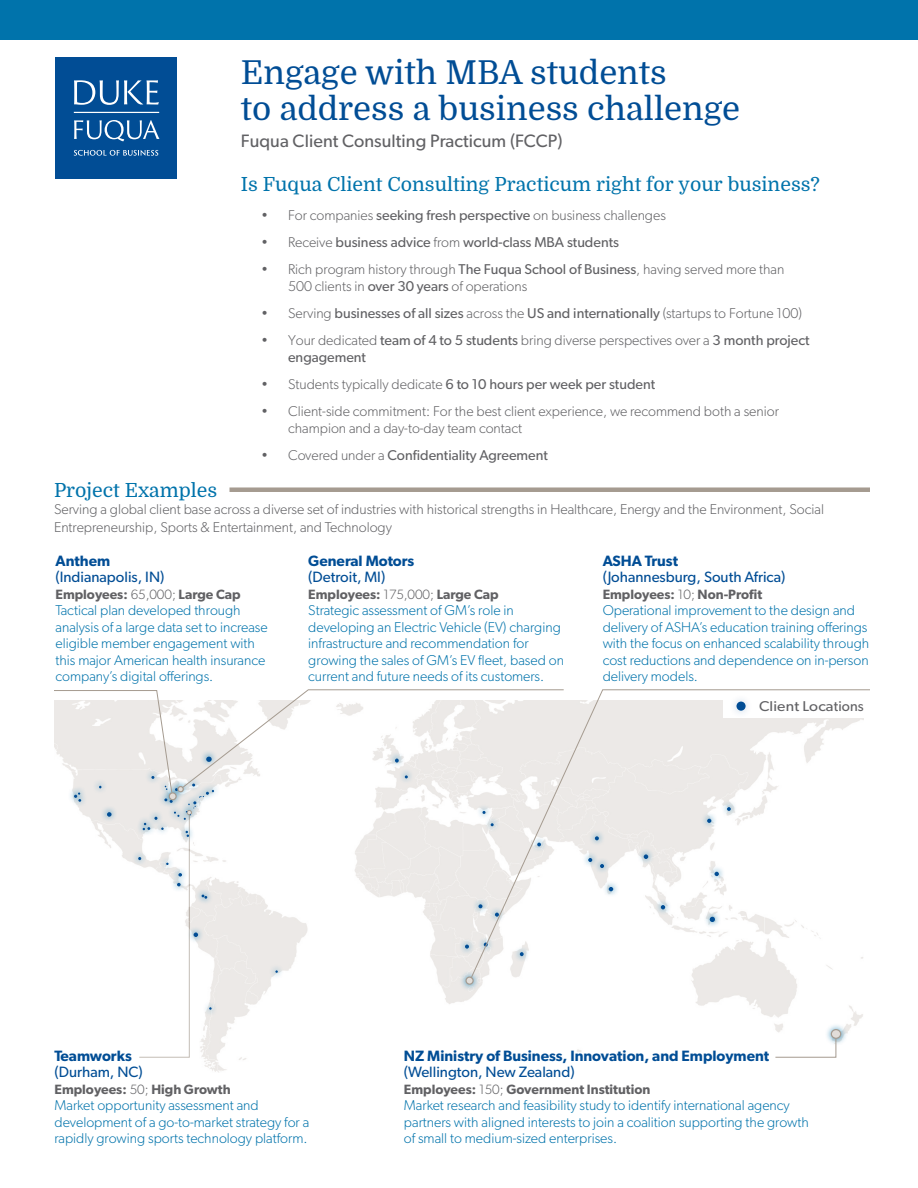
<style>
.page{position:relative;width:918px;height:1188px;background:#fff}
.page>*{position:absolute;margin:0;border:0;box-sizing:border-box;transform-origin:0 0}
.t1{font:33px/36px "Domine";color:#014d95}
.t2{font:19.5px "Domine";color:#0073ab}
.t3{font:18px "Gibson";letter-spacing:.005em;color:#616164}
.t4{font:15px "Gibson";color:#014d95}
.t5{font:600 15px "Gibson";color:#014d95}
.t6{font:300 14.25px/16.5px "Gibson";color:#0073ab}
.t7{font:300 14.25px/17.2px "Gibson";color:#616164}
.t8{font:14.25px "Gibson";color:#616164}
.t9{font:14.25px "Gibson";color:#616164;scale:1.1 1}
.t10{font:600 13.5px "Gibson";color:#616164}
.s1{font-weight:400}
.s2{font-weight:300}
</style>
<div class="page">
<div style="left:0;top:0;width:918px;height:40px;background:#0073ab"></div>
<div style="left:56px;top:57px;width:121px;height:122px;background:#014d95"></div>
<svg style="left:74px;top:80px;width:85px;height:76px"></svg>
<div style="left:230px;top:487px;width:640px;height:5px;background:#a59b90"></div>
<div style="left:67px;top:750px;width:781px;height:296px;background:#0073ab;opacity:.71"></div>
<div style="left:831px;top:1030px;width:10px;height:8px;background:#e1ddd9;border-radius:50%"></div>
<div style="left:831px;top:1029px;width:10px;height:10px;border:1px solid #a59b90;border-radius:50%"></div>
<svg style="left:775px;top:1038px;width:62px;height:20px"></svg>
<svg style="left:54px;top:689px;width:510px;height:369px"></svg>
<svg style="left:470px;top:689px;width:400px;height:290px"></svg>
<div style="left:724px;top:696px;width:159px;height:21px;background:#fff"></div>
<div style="left:729px;top:694px;width:24px;height:24px;background:#fbfcfd"></div>
<div style="left:737px;top:702px;width:9px;height:9px;background:#014d95;border-radius:50%"></div>
<h1 class="t1" style="left:241px;top:55px;width:501px">Engage with MBA students<br>to address a business challenge</h1>
<p class="t3" style="left:241px;top:130px;width:323px">Fuqua Client Consulting Practicum (FCCP)</p>
<h2 class="t2" style="left:241px;top:173px;width:581px">Is Fuqua Client Consulting Practicum right for your business?</h2>
<p class="t7" style="left:261px;top:206px;width:406px">• For companies <span class="s1">seeking fresh perspective</span> on business challenges</p>
<p class="t8" style="left:261px;top:233px;width:359px"><span class="s2">• Receive</span> business advice <span class="s2">from</span> world-class MBA students</p>
<p class="t7" style="left:288px;top:260px;width:498px;text-indent:-27px">• Rich program history through <span class="s1">The Fuqua School of Business</span>, having served more than<br>500 clients in <span class="s1">over 30 years</span> of operations</p>
<p class="t8" style="left:261px;top:304px;width:542px"><span class="s2">• Serving</span> businesses of all sizes <span class="s2">across the</span> US and internationally <span class="s2">(startups to Fortune 100)</span></p>
<p class="t7" style="left:288px;top:331px;width:523px;text-indent:-27px">• Your dedicated <span class="s1">team of 4 to 5 students</span> bring diverse perspectives over a <span class="s1">3 month project engagement</span></p>
<p class="t8" style="left:261px;top:376px;width:396px"><span class="s2">• Students typically dedicate</span> 6 to 10 hours per week per student</p>
<p class="t7" style="left:288px;top:402px;width:492px;text-indent:-27px">• Client-side commitment: For the best client experience, we recommend both a senior champion and a day-to-day team contact</p>
<p class="t8" style="left:261px;top:447px;width:288px"><span class="s2">• Covered under a</span> Confidentiality Agreement</p>
<h2 class="t2" style="left:54px;top:480px;width:165px">Project Examples</h2>
<p class="t7" style="left:54px;top:501px;width:772px">Serving a global client base across a diverse set of industries with historical strengths in Healthcare, Energy and the Environment, Social<br>Entrepreneurship, Sports &amp; Entertainment, and Technology</p>
<p class="t5" style="left:308px;top:551px;width:107px">General Motors</p>
<p class="t4" style="left:308px;top:568px;width:79px">(Detroit, MI)</p>
<p class="t10" style="left:308px;top:586px;width:192px">Employees: <span class="s2">175,000;</span> Large Cap</p>
<p class="t6" style="left:308px;top:602px;width:257px">Strategic assessment of GM’s role in developing an Electric Vehicle (EV) charging infrastructure and recommendation for growing the sales of GM’s EV fleet, based on current and future needs of its customers.</p>
<p class="t5" style="left:603px;top:551px;width:77px">ASHA Trust</p>
<p class="t4" style="left:603px;top:568px;width:184px">(Johannesburg, South Africa)</p>
<p class="t10" style="left:603px;top:586px;width:161px">Employees: <span class="s2">10;</span> Non-Profit</p>
<p class="t6" style="left:603px;top:602px;width:268px">Operational improvement to the design and delivery of ASHA’s education training offerings with the focus on enhanced scalability through cost reductions and dependence on in-person delivery models.</p>
<p class="t5" style="left:56px;top:551px;width:56px">Anthem</p>
<p class="t4" style="left:56px;top:568px;width:110px">(Indianapolis, IN)</p>
<p class="t10" style="left:56px;top:586px;width:187px">Employees: <span class="s2">65,000;</span> Large Cap</p>
<p class="t6" style="left:56px;top:602px;width:214px">Tactical plan developed through analysis of a large data set to increase eligible member engagement with this major American health insurance company’s digital offerings.</p>
<p class="t9" style="left:759px;top:698px;width:97px">Client Locations</p>
<p class="t5" style="left:55px;top:1046px;width:79px">Teamworks</p>
<p class="t4" style="left:55px;top:1063px;width:90px">(Durham, NC)</p>
<p class="t10" style="left:55px;top:1081px;width:178px">Employees: <span class="s2">50;</span> High Growth</p>
<p class="t6" style="left:55px;top:1097px;width:256px">Market opportunity assessment and development of a go-to-market strategy for a rapidly growing sports technology platform.</p>
<p class="t5" style="left:404px;top:1046px;width:367px">NZ Ministry of Business, Innovation, and Employment</p>
<p class="t4" style="left:404px;top:1063px;width:172px">(Wellington, New Zealand)</p>
<p class="t10" style="left:404px;top:1081px;width:248px">Employees: <span class="s2">150;</span> Government Institution</p>
<p class="t6" style="left:404px;top:1097px;width:406px">Market research and feasibility study to identify international agency partners with aligned interests to join a coalition supporting the growth of small to medium-sized enterprises.</p>
</div>
